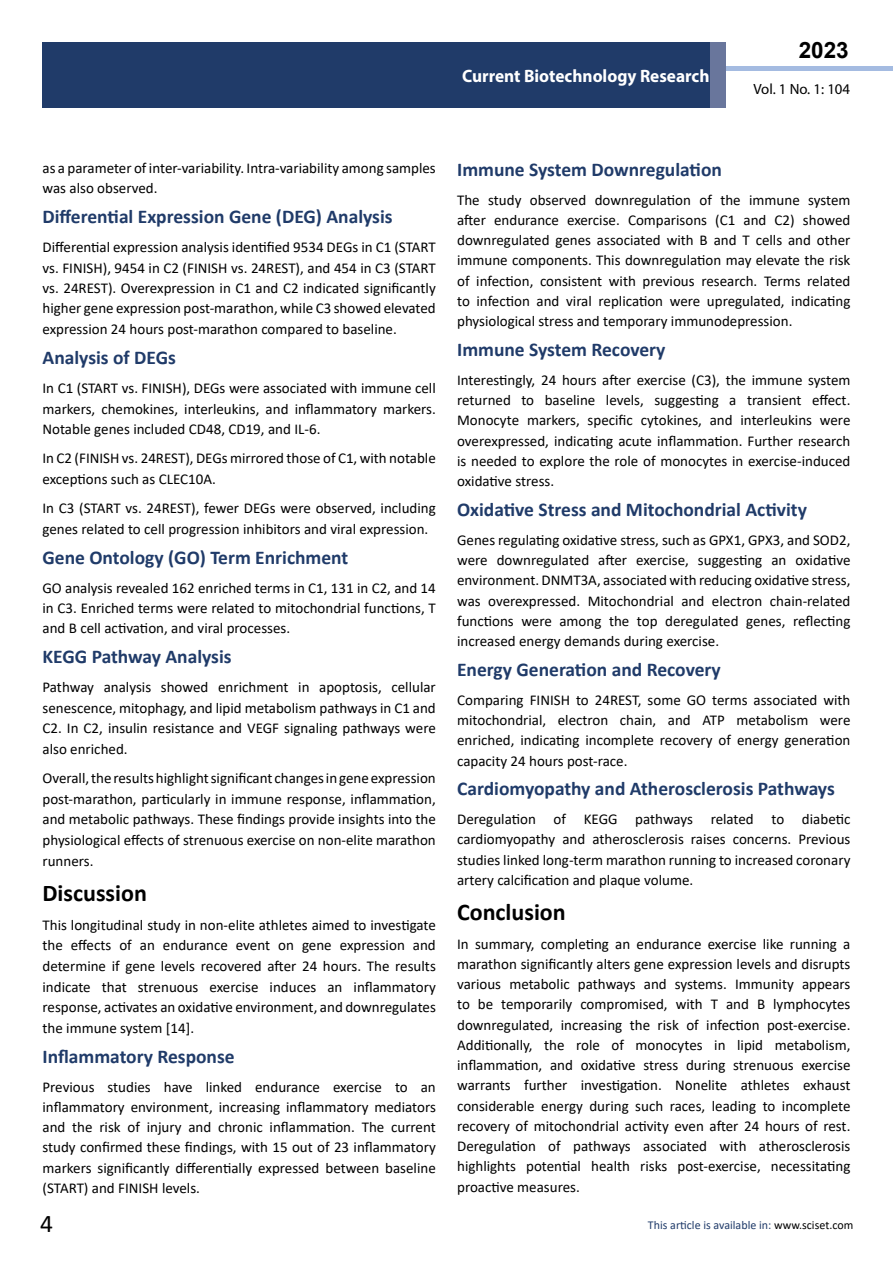
<style>
.page{position:relative;width:893px;height:1263px;background:#fff}
.page>*{position:absolute;margin:0;border:0;box-sizing:border-box;transform-origin:0 0}
.t1{font:25.5px "Calibri";color:#000}
.t2{font:700 24px "Calibri";color:#000}
.t3{font:700 22.5px "Arial";color:#000}
.t4{font:700 19.5px "Calibri";color:#203b69}
.t5{font:700 18px "Myriad Pro";color:#fff;scale:.96 1}
.t6{font:15px/20.2px "Calibri";color:#000;text-align:justify}
.t7{font:14.85px "Myriad Pro";color:#000}
.t8{font:12px "Calibri";color:#203b69}
.s1{color:#000}
</style>
<div class="page">
<div style="left:722px;top:66px;width:171px;height:5px;background:#a4bbe1"></div>
<div style="left:43px;top:42px;width:682px;height:66px;background:#203b69"></div>
<div style="left:710px;top:42px;width:15px;height:66px;background:#69769c"></div>
<p class="t5" style="left:462px;top:64px;width:259px">Current Biotechnology Research</p>
<h3 class="t3" style="left:799px;top:35px;width:52px">2023</h3>
<p class="t7" style="left:753px;top:80px;width:98px">Vol. 1 No. 1: 104</p>
<p class="t6" style="left:43px;top:157px;width:395px">as a parameter of inter-variability. Intra-variability among samples was also observed.</p>
<h3 class="t4" style="left:43px;top:203px;width:352px">Differential Expression Gene (DEG) Analysis</h3>
<p class="t6" style="left:43px;top:236px;width:395px">Differential expression analysis identified 9534 DEGs in C1 (START vs. FINISH), 9454 in C2 (FINISH vs. 24REST), and 454 in C3 (START vs. 24REST). Overexpression in C1 and C2 indicated significantly higher gene expression post-marathon, while C3 showed elevated expression 24 hours post-marathon compared to baseline.</p>
<h3 class="t4" style="left:43px;top:344px;width:135px">Analysis of DEGs</h3>
<p class="t6" style="left:43px;top:377px;width:395px;line-height:20.7px">In C1 (START vs. FINISH), DEGs were associated with immune cell markers, chemokines, interleukins, and inflammatory markers.<br>Notable genes included CD48, CD19, and IL-6.</p>
<p class="t6" style="left:43px;top:448px;width:395px;line-height:20.7px">In C2 (FINISH vs. 24REST), DEGs mirrored those of C1, with notable exceptions such as CLEC10A.</p>
<p class="t6" style="left:43px;top:497px;width:395px;line-height:20.7px">In C3 (START vs. 24REST), fewer DEGs were observed, including genes related to cell progression inhibitors and viral expression.</p>
<h3 class="t4" style="left:43px;top:543px;width:307px">Gene Ontology (GO) Term Enrichment</h3>
<p class="t6" style="left:43px;top:577px;width:395px">GO analysis revealed 162 enriched terms in C1, 131 in C2, and 14 in C3. Enriched terms were related to mitochondrial functions, T and B cell activation, and viral processes.</p>
<h3 class="t4" style="left:43px;top:643px;width:191px">KEGG Pathway Analysis</h3>
<p class="t6" style="left:43px;top:676px;width:395px;line-height:20.7px">Pathway analysis showed enrichment in apoptosis, cellular senescence, mitophagy, and lipid metabolism pathways in C1 and C2. In C2, insulin resistance and VEGF signaling pathways were also enriched.</p>
<p class="t6" style="left:43px;top:767px;width:395px;line-height:20.7px">Overall, the results highlight significant changes in gene expression post-marathon, particularly in immune response, inflammation, and metabolic pathways. These findings provide insights into the physiological effects of strenuous exercise on non-elite marathon runners.</p>
<h2 class="t2" style="left:43px;top:876px;width:106px">Discussion</h2>
<p class="t6" style="left:43px;top:914px;width:395px;line-height:20.7px">This longitudinal study in non-elite athletes aimed to investigate the effects of an endurance event on gene expression and determine if gene levels recovered after 24 hours. The results indicate that strenuous exercise induces an inflammatory response, activates an oxidative environment, and downregulates the immune system [14].</p>
<h3 class="t4" style="left:43px;top:1042px;width:194px">Inflammatory Response</h3>
<p class="t6" style="left:43px;top:1076px;width:395px">Previous studies have linked endurance exercise to an inflammatory environment, increasing inflammatory mediators and the risk of injury and chronic inflammation. The current study confirmed these findings, with 15 out of 23 inflammatory markers significantly differentially expressed between baseline (START) and FINISH levels.</p>
<h3 class="t4" style="left:457px;top:156px;width:266px">Immune System Downregulation</h3>
<p class="t6" style="left:457px;top:189px;width:395px">The study observed downregulation of the immune system after endurance exercise. Comparisons (C1 and C2) showed downregulated genes associated with B and T cells and other immune components. This downregulation may elevate the risk of infection, consistent with previous research. Terms related to infection and viral replication were upregulated, indicating physiological stress and temporary immunodepression.</p>
<h3 class="t4" style="left:457px;top:336px;width:210px">Immune System Recovery</h3>
<p class="t6" style="left:457px;top:369px;width:395px">Interestingly, 24 hours after exercise (C3), the immune system returned to baseline levels, suggesting a transient effect.<br>Monocyte markers, specific cytokines, and interleukins were overexpressed, indicating acute inflammation. Further research is needed to explore the role of monocytes in exercise-induced oxidative stress.</p>
<h3 class="t4" style="left:457px;top:496px;width:351px">Oxidative Stress and Mitochondrial Activity</h3>
<p class="t6" style="left:457px;top:529px;width:395px">Genes regulating oxidative stress, such as GPX1, GPX3, and SOD2, were downregulated after exercise, suggesting an oxidative environment. DNMT3A, associated with reducing oxidative stress, was overexpressed. Mitochondrial and electron chain-related functions were among the top deregulated genes, reflecting increased energy demands during exercise.</p>
<h3 class="t4" style="left:457px;top:656px;width:265px">Energy Generation and Recovery</h3>
<p class="t6" style="left:457px;top:689px;width:395px">Comparing FINISH to 24REST, some GO terms associated with mitochondrial, electron chain, and ATP metabolism were enriched, indicating incomplete recovery of energy generation capacity 24 hours post-race.</p>
<h3 class="t4" style="left:457px;top:775px;width:379px">Cardiomyopathy and Atherosclerosis Pathways</h3>
<p class="t6" style="left:457px;top:809px;width:395px">Deregulation of KEGG pathways related to diabetic cardiomyopathy and atherosclerosis raises concerns. Previous studies linked long-term marathon running to increased coronary artery calcification and plaque volume.</p>
<h2 class="t2" style="left:457px;top:895px;width:110px">Conclusion</h2>
<p class="t6" style="left:457px;top:933px;width:395px">In summary, completing an endurance exercise like running a marathon significantly alters gene expression levels and disrupts various metabolic pathways and systems. Immunity appears to be temporarily compromised, with T and B lymphocytes downregulated, increasing the risk of infection post-exercise.<br>Additionally, the role of monocytes in lipid metabolism, inflammation, and oxidative stress during strenuous exercise warrants further investigation. Nonelite athletes exhaust considerable energy during such races, leading to incomplete recovery of mitochondrial activity even after 24 hours of rest.<br>Deregulation of pathways associated with atherosclerosis highlights potential health risks post-exercise, necessitating proactive measures.</p>
<h1 class="t1" style="left:40px;top:1206px;width:14px">4</h1>
<p class="t8" style="left:648px;top:1217px;width:207px">This article is available in: <span class="s1">www.sciset.com</span></p>
</div>
